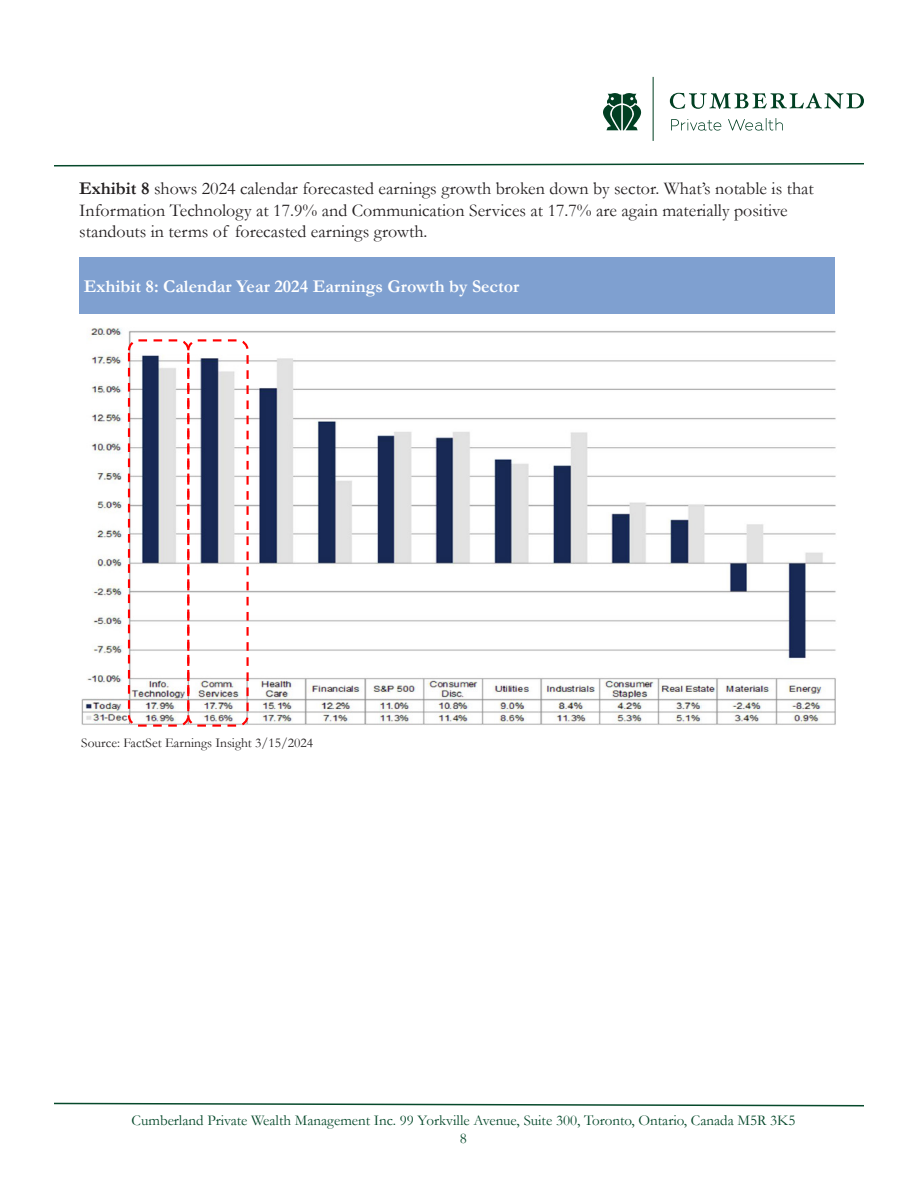
<style>
.page{position:relative;width:918px;height:1188px;background:#fff}
.page>*{position:absolute;margin:0;border:0;box-sizing:border-box;transform-origin:0 0}
.t1{font:18px/21.6px "Garamond";color:#231f20}
.t2{font:700 18px "Garamond";color:#fff}
.t3{font:15px/18px "Garamond";color:#06492b;text-align:center}
.t4{font:13.5px "Garamond";color:#231f20}
.s1{font-weight:700}
</style>
<div class="page">
<svg style="left:54px;top:1102px;width:810px;height:5px"></svg>
<svg style="left:54px;top:163px;width:810px;height:4px"></svg>
<svg style="left:670px;top:93px;width:194px;height:16px"></svg>
<hr style="left:653px;top:77px;width:1px;height:64px;background:#013f22">
<svg style="left:603px;top:93px;width:38px;height:37px"></svg>
<svg style="left:671px;top:118px;width:112px;height:13px"></svg>
<img style="left:82px;top:327px;width:754px;height:398px">
<div style="left:128px;top:339px;width:61px;height:388px;border:2px dashed #f00;border-radius:10px"></div>
<div style="left:187px;top:339px;width:62px;height:388px;border:2px dashed #f00;border-radius:10px"></div>
<div style="left:79px;top:257px;width:756px;height:57px;background:#7fa0d0"></div>
<p class="t1" style="left:79px;top:177px;width:736px"><span class="s1">Exhibit 8</span> shows 2024 calendar forecasted earnings growth broken down by sector. What’s notable is that<br>Information Technology at 17.9% and Communication Services at 17.7% are again materially positive standouts in terms of forecasted earnings growth.</p>
<p class="t2" style="left:84px;top:274px;width:437px">Exhibit 8: Calendar Year 2024 Earnings Growth by Sector</p>
<p class="t4" style="left:81px;top:734px;width:233px">Source: FactSet Earnings Insight 3/15/2024</p>
<p class="t3" style="left:132px;top:1111px;width:665px">Cumberland Private Wealth Management Inc. 99 Yorkville Avenue, Suite 300, Toronto, Ontario, Canada M5R 3K5<br>8</p>
</div>
